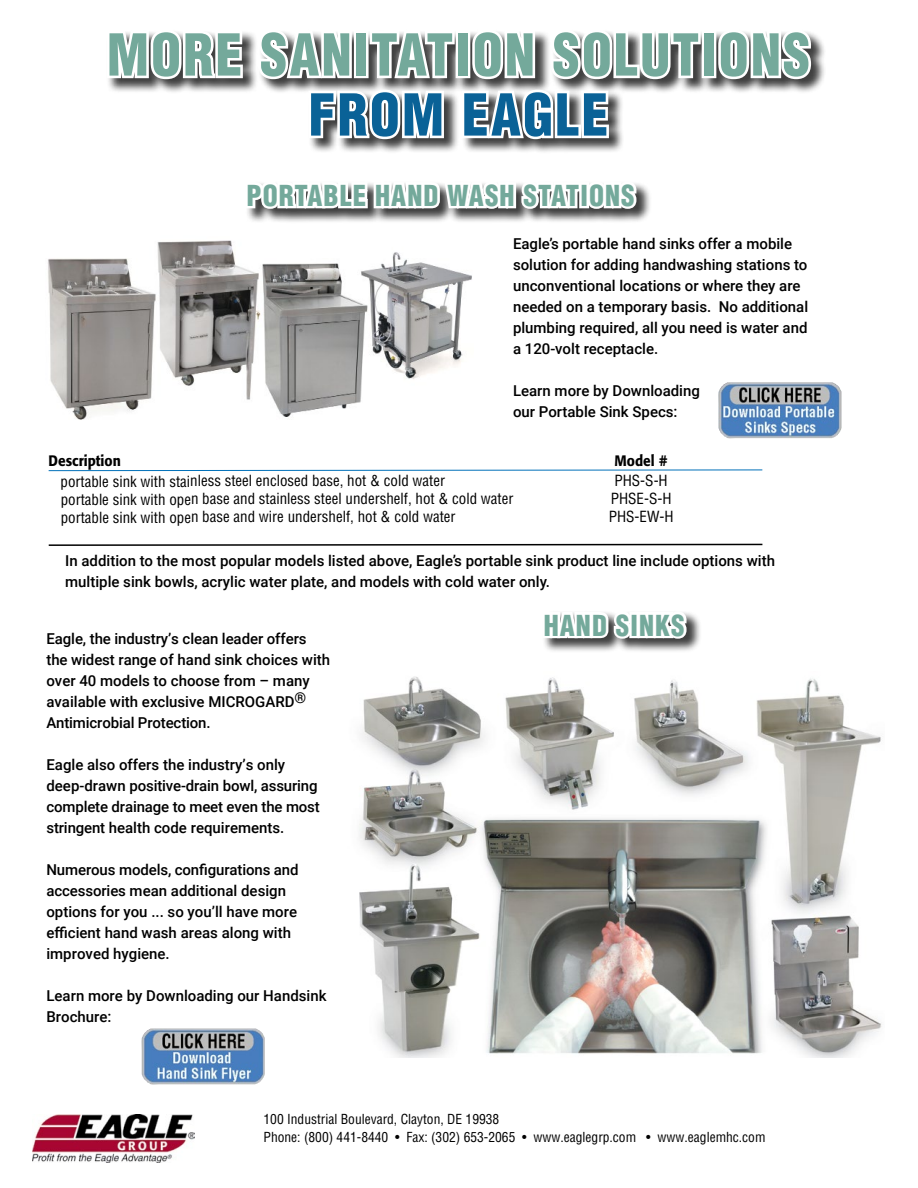
<style>
.page{position:relative;width:918px;height:1188px;background:#fff}
.page>*{position:absolute;margin:0;border:0;box-sizing:border-box;transform-origin:0 0}
.t1{font:900 condensed 56.4px "Helvetica";letter-spacing:.04em;color:#74a99b;scale:.96 1}
.t2{font:900 condensed 56.4px "Helvetica";letter-spacing:.04em;color:#0a6297;scale:.96 1}
.t3{font:900 condensed 28.2px "Helvetica";letter-spacing:.04em;color:#74a99b;scale:.96 1}
.t4{font:500 15px/21px "Roboto";color:#000}
.t5{font:condensed 15px "Helvetica";color:#000}
.t6{font:500 15px "Formata";color:#000;scale:.9 1}
.t7{font:condensed 13.5px/18px "Helvetica";color:#000}
</style>
<div class="page">
<div style="left:106px;top:29px;width:720px;height:125px;background:#000;opacity:.75"></div>
<div style="left:702px;top:31px;width:14px;height:47px;border:5px solid #fff"></div>
<svg style="left:716px;top:29px;width:98px;height:53px"></svg>
<img style="left:48px;top:258px;width:56px;height:162px">
<svg style="left:104px;top:29px;width:599px;height:388px"></svg>
<div style="left:542px;top:610px;width:160px;height:44px;background:#000;opacity:.75"></div>
<img style="left:359px;top:676px;width:523px;height:382px">
<img style="left:141px;top:1028px;width:124px;height:56px">
<img style="left:32px;top:1114px;width:162px;height:48px">
<img style="left:718px;top:382px;width:124px;height:57px">
<svg style="left:48px;top:469px;width:715px;height:2px"></svg>
<svg style="left:48px;top:543px;width:715px;height:106px"></svg>
<h1 class="t1" style="left:107px;top:20px;width:734px">MORE SANITATION SOLUTIONS</h1>
<h1 class="t2" style="left:308px;top:80px;width:314px">FROM EAGLE</h1>
<h2 class="t3" style="left:247px;top:178px;width:406px">PORTABLE HAND WASH STATIONS</h2>
<p class="t4" style="left:513px;top:232px;width:297px">Eagle’s portable hand sinks offer a mobile solution for adding handwashing stations to unconventional locations or where they are needed on a temporary basis. No additional plumbing required, all you need is water and a 120-volt receptacle.</p>
<p class="t4" style="left:513px;top:379px;width:188px">Learn more by Downloading our Portable Sink Specs:</p>
<p class="t6" style="left:49px;top:452px;width:82px">Description</p>
<p class="t6" style="left:615px;top:451px;width:61px">Model #</p>
<p class="t5" style="left:61px;top:472px;width:386px">portable sink with stainless steel enclosed base, hot &amp; cold water</p>
<p class="t5" style="left:614px;top:471px;width:55px">PHS-S-H</p>
<p class="t5" style="left:61px;top:490px;width:454px">portable sink with open base and stainless steel undershelf, hot &amp; cold water</p>
<p class="t5" style="left:611px;top:489px;width:62px">PHSE-S-H</p>
<p class="t5" style="left:61px;top:508px;width:396px">portable sink with open base and wire undershelf, hot &amp; cold water</p>
<p class="t5" style="left:609px;top:507px;width:67px">PHS-EW-H</p>
<p class="t4" style="left:65px;top:550px;width:711px">In addition to the most popular models listed above, Eagle’s portable sink product line include options with multiple sink bowls, acrylic water plate, and models with cold water only.</p>
<p class="t4" style="left:46px;top:628px;width:285px">Eagle, the industry’s clean leader offers the widest range of hand sink choices with over 40 models to choose from – many available with exclusive MICROGARD® Antimicrobial Protection.</p>
<p class="t4" style="left:46px;top:754px;width:275px">Eagle also offers the industry’s only deep-drawn positive-drain bowl, assuring complete drainage to meet even the most stringent health code requirements.</p>
<p class="t4" style="left:46px;top:859px;width:254px">Numerous models, configurations and accessories mean additional design options for you ... so you’ll have more efficient hand wash areas along with improved hygiene.</p>
<p class="t4" style="left:46px;top:985px;width:282px">Learn more by Downloading our Handsink<br>Brochure:</p>
<h2 class="t3" style="left:544px;top:608px;width:148px">HAND SINKS</h2>
<p class="t7" style="left:264px;top:1109px;width:504px">100 Industrial Boulevard, Clayton, DE 19938<br>Phone: (800) 441-8440 • Fax: (302) 653-2065 • www.eaglegrp.com • www.eaglemhc.com</p>
</div>
